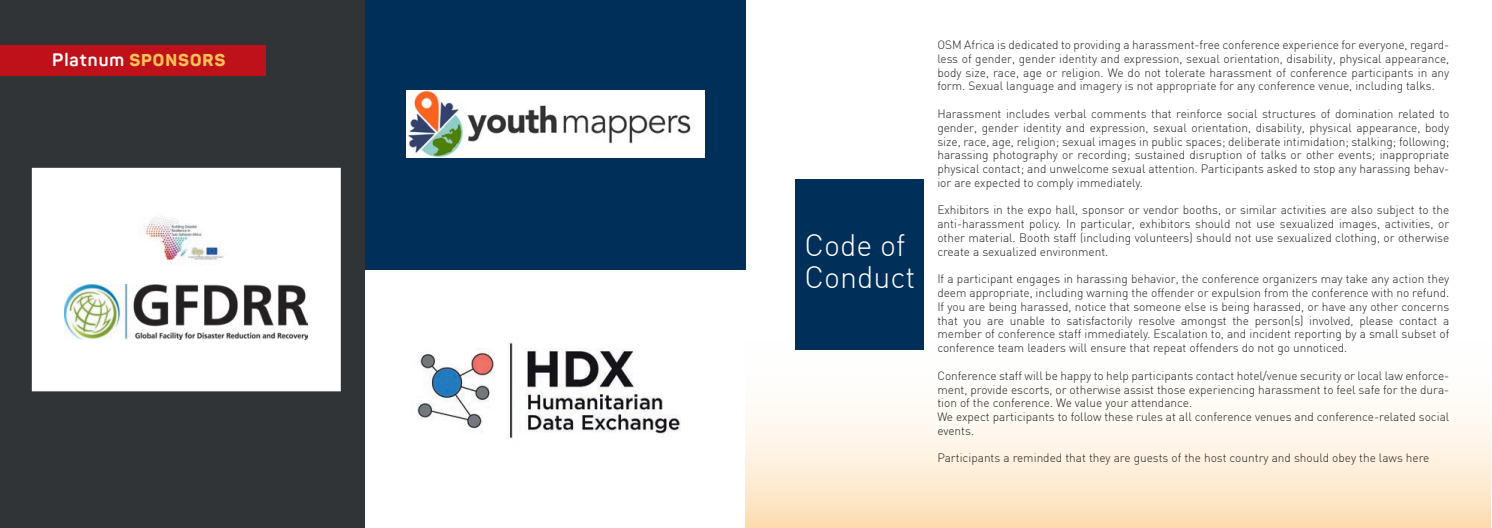
<style>
.page{position:relative;width:1492px;height:528px;background:#fff}
.page>*{position:absolute;margin:0;border:0;box-sizing:border-box;transform-origin:0 0}
.t1{font:300 30.38px/31.2px "DIN";color:#fff}
.t2{font:800 16.88px "Panton";letter-spacing:.06em;color:#fbc154}
.t3{font:300 11.88px/13.8px "DIN";color:#231f20;text-align:justify}
.s1{font-weight:700;font-size:17.75px;color:#fff}
</style>
<div class="page">
<svg style="left:745px;top:312px;width:745px;height:214px"></svg>
<div style="left:364px;top:1px;width:382px;height:268px;background:#002f5a"></div>
<div style="left:0;top:1px;width:364px;height:525px;background:#303437"></div>
<img style="left:406px;top:91px;width:298px;height:66px">
<img style="left:417px;top:342px;width:264px;height:97px">
<div style="left:32px;top:167px;width:309px;height:224px;background:#fff;border:1px solid #fff"></div>
<div style="left:795px;top:179px;width:128px;height:170px;background:#002f5a"></div>
<img style="left:65px;top:284px;width:243px;height:55px">
<img style="left:140px;top:216px;width:84px;height:49px">
<div style="left:0;top:45px;width:265px;height:31px;background:#be1119"></div>
<h2 class="t2" style="left:52px;top:50px;width:175px"><span class="s1">Platnum</span> SPONSORS</h2>
<h1 class="t1" style="left:804px;top:230px;width:112px">Code of<br>Conduct</h1>
<p class="t3" style="left:937px;top:38px;width:513px">OSM Africa is dedicated to providing a harassment-free conference experience for everyone, regard&shy;less of gender, gender identity and expression, sexual orientation, disability, physical appearance, body size, race, age or religion. We do not tolerate harassment of conference participants in any form. Sexual language and imagery is not appropriate for any conference venue, including talks.</p>
<p class="t3" style="left:937px;top:107px;width:513px">Harassment includes verbal comments that reinforce social structures of domination related to gender, gender identity and expression, sexual orientation, disability, physical appearance, body size, race, age, religion; sexual images in public spaces; deliberate intimidation; stalking; following; harassing photography or recording; sustained disruption of talks or other events; inappropriate physical contact; and unwelcome sexual attention. Participants asked to stop any harassing behav&shy;ior are expected to comply immediately.</p>
<p class="t3" style="left:937px;top:203px;width:513px">Exhibitors in the expo hall, sponsor or vendor booths, or similar activities are also subject to the anti-harassment policy. In particular, exhibitors should not use sexualized images, activities, or other material. Booth staff (including volunteers) should not use sexualized clothing, or otherwise create a sexualized environment.</p>
<p class="t3" style="left:937px;top:272px;width:513px">If a participant engages in harassing behavior, the conference organizers may take any action they deem appropriate, including warning the offender or expulsion from the conference with no refund.<br>If you are being harassed, notice that someone else is being harassed, or have any other concerns that you are unable to satisfactorily resolve amongst the person(s) involved, please contact a member of conference staff immediately. Escalation to, and incident reporting by a small subset of conference team leaders will ensure that repeat offenders do not go unnoticed.</p>
<p class="t3" style="left:937px;top:368px;width:513px;text-align:left">Conference staff will be happy to help participants contact hotel/venue security or local law enforce&shy;ment, provide escorts, or otherwise assist those experiencing harassment to feel safe for the dura&shy;tion of the conference. We value your attendance.<br>We expect participants to follow these rules at all conference venues and conference-related social events.</p>
<p class="t3" style="left:937px;top:451px;width:493px">Participants a reminded that they are guests of the host country and should obey the laws here</p>
</div>
